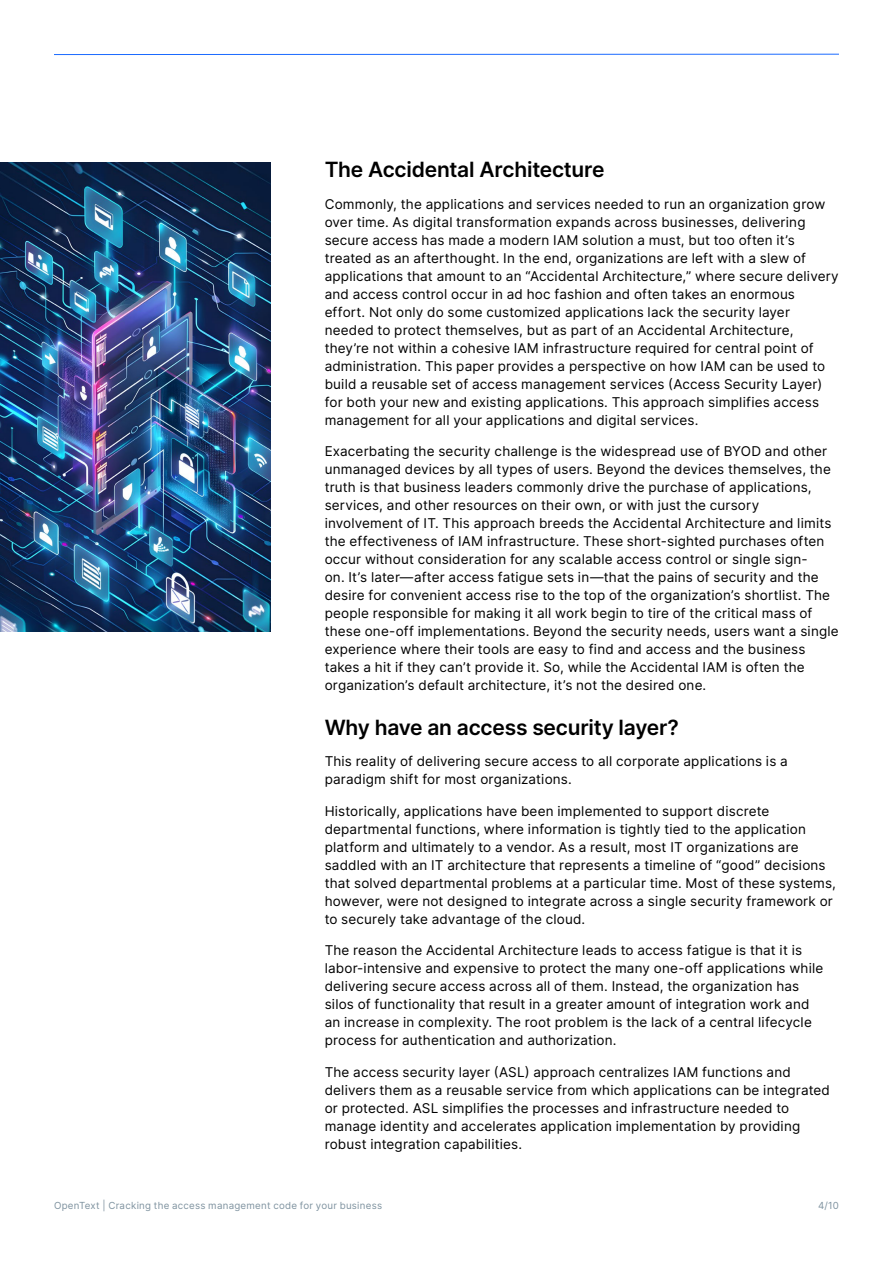
<style>
.page{position:relative;width:893px;height:1263px;background:#fff}
.page>*{position:absolute;margin:0;border:0;box-sizing:border-box;transform-origin:0 0}
.H2_Heading{font:600 21px "Inter";letter-spacing:-.01em;color:#000}
.Body{font:13.5px/18px "Inter";letter-spacing:.015em;color:#000}
.t1{font:9.75px "Inter";letter-spacing:.025em;color:#7e929f}
</style>
<div class="page">
<hr style="left:54px;top:54px;width:785px;height:1px;background:#1a6aff">
<img style="left:0;top:162px;width:270px;height:469px">
<h2 class="H2_Heading" style="left:325px;top:154px;width:281px">The Accidental Architecture</h2>
<p class="Body" style="left:325px;top:195px;width:516px">Commonly, the applications and services needed to run an organization grow over time. As digital transformation expands across businesses, delivering secure access has made a modern IAM solution a must, but too often it’s treated as an afterthought. In the end, organizations are left with a slew of applications that amount to an “Accidental Architecture,” where secure delivery and access control occur in ad hoc fashion and often takes an enormous effort. Not only do some customized applications lack the security layer needed to protect themselves, but as part of an Accidental Architecture, they’re not within a cohesive IAM infrastructure required for central point of administration. This paper provides a perspective on how IAM can be used to build a reusable set of access management services (Access Security Layer) for both your new and existing applications. This approach simplifies access management for all your applications and digital services.</p>
<p class="Body" style="left:325px;top:442px;width:516px">Exacerbating the security challenge is the widespread use of BYOD and other unmanaged devices by all types of users. Beyond the devices themselves, the truth is that business leaders commonly drive the purchase of applications, services, and other resources on their own, or with just the cursory involvement of IT. This approach breeds the Accidental Architecture and limits the effectiveness of IAM infrastructure. These short-sighted purchases often occur without consideration for any scalable access control or single sign-<br>on. It’s later—after access fatigue sets in—that the pains of security and the desire for convenient access rise to the top of the organization’s shortlist. The people responsible for making it all work begin to tire of the critical mass of these one-off implementations. Beyond the security needs, users want a single experience where their tools are easy to find and access and the business takes a hit if they can’t provide it. So, while the Accidental IAM is often the organization’s default architecture, it’s not the desired one.</p>
<h2 class="H2_Heading" style="left:325px;top:711px;width:356px">Why have an access security layer?</h2>
<p class="Body" style="left:325px;top:752px;width:465px">This reality of delivering secure access to all corporate applications is a paradigm shift for most organizations.</p>
<p class="Body" style="left:325px;top:801px;width:513px">Historically, applications have been implemented to support discrete departmental functions, where information is tightly tied to the application platform and ultimately to a vendor. As a result, most IT organizations are saddled with an IT architecture that represents a timeline of “good” decisions that solved departmental problems at a particular time. Most of these systems, however, were not designed to integrate across a single security framework or to securely take advantage of the cloud.</p>
<p class="Body" style="left:325px;top:941px;width:500px">The reason the Accidental Architecture leads to access fatigue is that it is labor-intensive and expensive to protect the many one-off applications while delivering secure access across all of them. Instead, the organization has silos of functionality that result in a greater amount of integration work and an increase in complexity. The root problem is the lack of a central lifecycle process for authentication and authorization.</p>
<p class="Body" style="left:325px;top:1062px;width:507px">The access security layer (ASL) approach centralizes IAM functions and delivers them as a reusable service from which applications can be integrated or protected. ASL simplifies the processes and infrastructure needed to manage identity and accelerates application implementation by providing robust integration capabilities.</p>
<p class="t1" style="left:54px;top:1198px;width:330px">OpenText | Cracking the access management code for your business</p>
<p class="t1" style="left:818px;top:1198px;width:22px">4/10</p>
</div>
